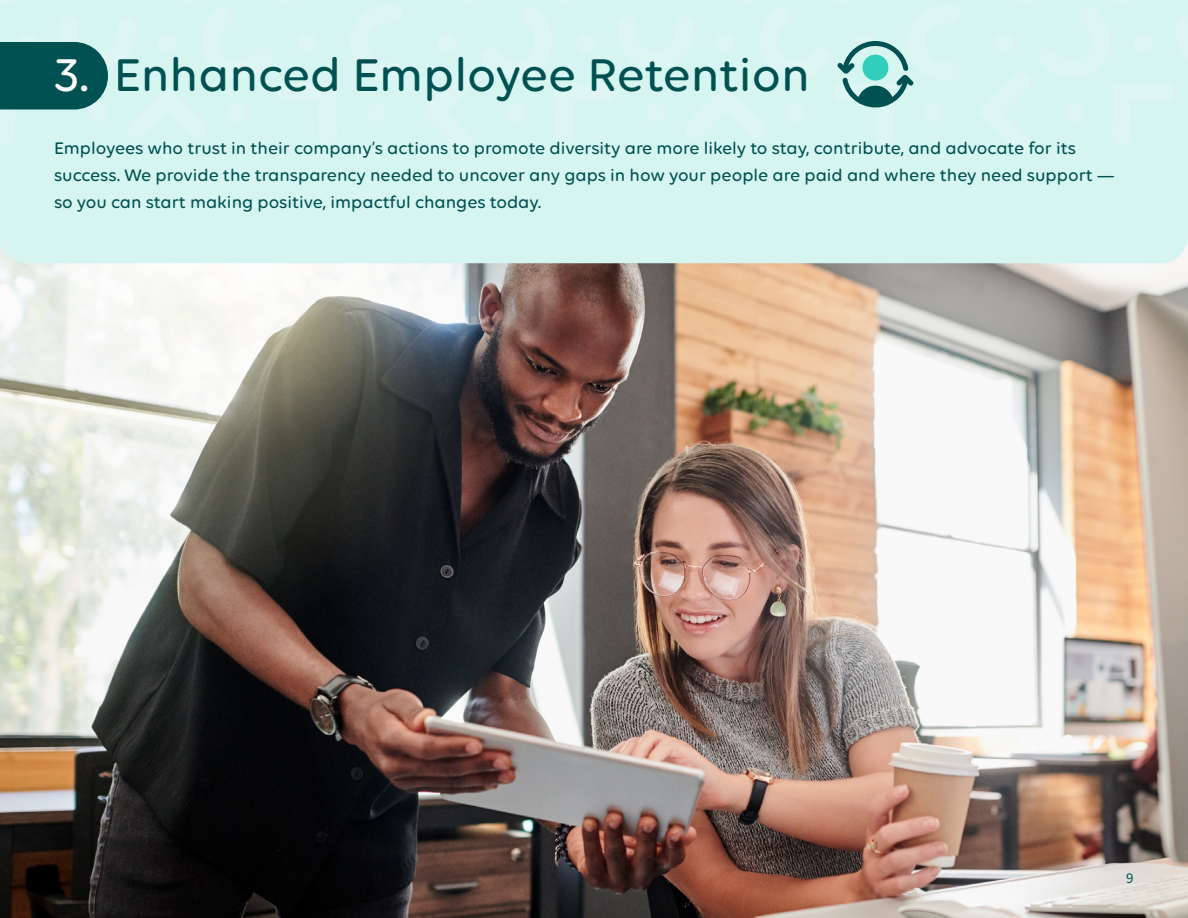
<style>
.page{position:relative;width:1188px;height:918px;background:#fff}
.page>*{position:absolute;margin:0;border:0;box-sizing:border-box;transform-origin:0 0}
.t1{font:500 49.5px "Volte Rounded";color:#005151}
.t2{font:500 18px/27px "Volte Rounded";color:#005151}
.t3{font:15px "Source Sans Pro";color:#005151}
.s1{color:#fff}
</style>
<div class="page">
<img style="left:0;top:263px;width:1188px;height:655px">
<div style="left:0;top:0;width:1188px;height:263px;background:#d6f5f1"></div>
<div style="left:973px;top:0;width:215px;height:152px;background:#d6f5f1"></div>
<div style="left:995px;top:33px;width:19px;height:19px;background:#ddf6f3;border-radius:50%"></div>
<div style="left:1134px;top:33px;width:19px;height:19px;background:#ddf6f3;border-radius:50%"></div>
<div style="left:1065px;top:103px;width:18px;height:19px;background:#ddf6f3;border-radius:50%"></div>
<div style="left:350px;top:5px;width:53px;height:76px;background:#daf6f2"></div>
<div style="left:367px;top:103px;width:19px;height:19px;background:#ddf6f3;border-radius:50%"></div>
<svg style="left:0;top:0;width:338px;height:146px;background:#b9dedb"></svg>
<div style="left:415px;top:0;width:545px;height:152px;background:#d6f5f1"></div>
<h1 class="t1" style="left:54px;top:46px;width:757px"><span class="s1">3.</span> Enhanced Employee Retention</h1>
<p class="t2" style="left:54px;top:134px;width:1062px">Employees who trust in their company’s actions to promote diversity are more likely to stay, contribute, and advocate for its success. We provide the transparency needed to uncover any gaps in how your people are paid and where they need support — so you can start making positive, impactful changes today.</p>
<p class="t3" style="left:1126px;top:869px;width:9px">9</p>
</div>
